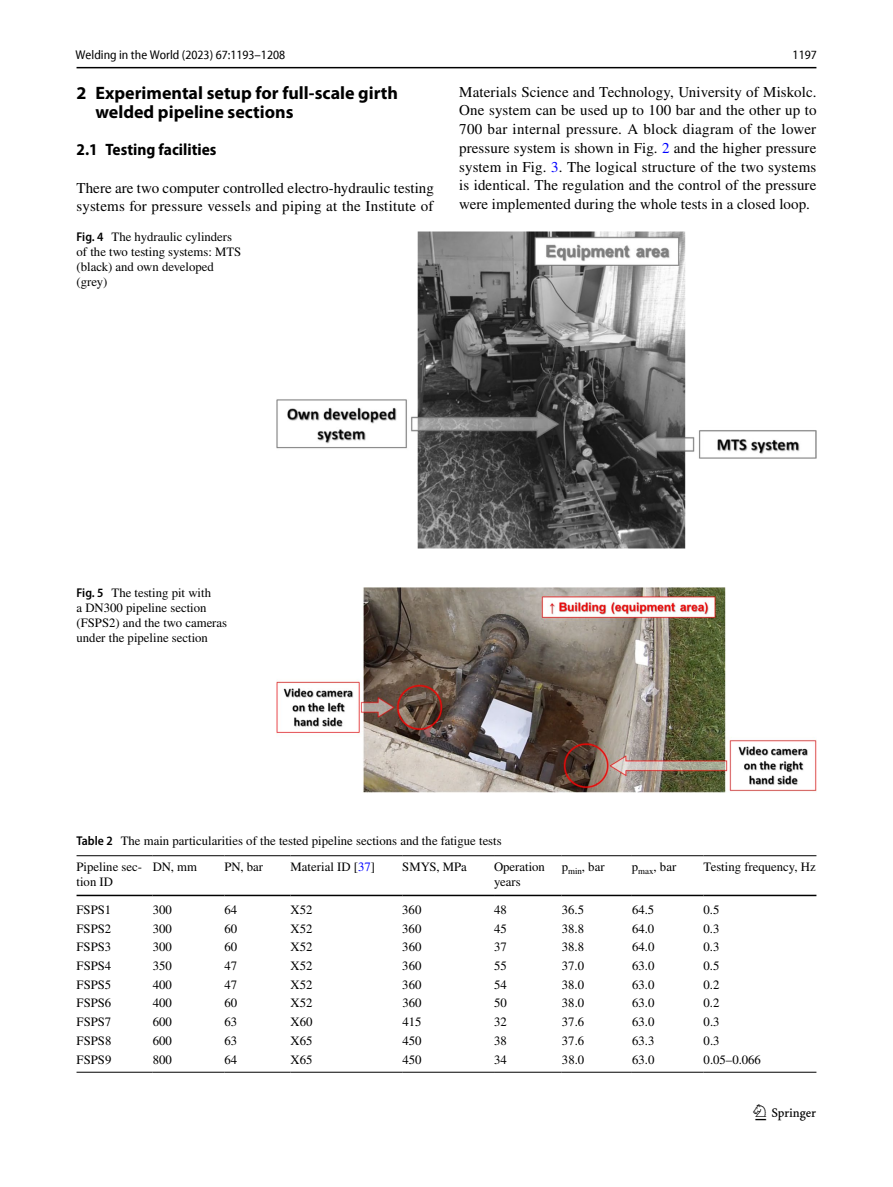
<style>
.page{position:relative;width:893px;height:1187px;background:#fff}
.page>*{position:absolute;margin:0;border:0;box-sizing:border-box;transform-origin:0 0}
.t1{font:22.5px "Springnew Regular 3";color:#000}
.t2{font:700 18px/18.8px "Myriad Pro";color:#000}
.t3{font:700 semi-condensed 16.5px "Myriad Pro";color:#000}
.t4{font:15px/18.8px "STIX";letter-spacing:.005em;color:#000}
.t5{font:12.75px/15px "STIX";color:#000}
.t6{font:semi-condensed 12.75px "Myriad Pro Unic";color:#000}
.s1{font-family:"Myriad Pro";font-weight:600;font-stretch:semi-condensed}
.s2{color:#00f}
</style>
<div class="page">
<hr style="left:77px;top:67px;width:739px;height:1px;background:#000">
<img style="left:276px;top:231px;width:540px;height:318px">
<img style="left:276px;top:587px;width:540px;height:205px">
<hr style="left:77px;top:855px;width:76px;height:1px;background:#000">
<hr style="left:77px;top:894px;width:76px;height:2px;background:#000">
<hr style="left:153px;top:855px;width:71px;height:1px;background:#000">
<hr style="left:153px;top:894px;width:71px;height:2px;background:#000">
<hr style="left:224px;top:855px;width:66px;height:1px;background:#000">
<hr style="left:224px;top:894px;width:66px;height:2px;background:#000">
<hr style="left:290px;top:855px;width:112px;height:1px;background:#000">
<hr style="left:290px;top:894px;width:112px;height:2px;background:#000">
<hr style="left:402px;top:855px;width:92px;height:1px;background:#000">
<hr style="left:402px;top:894px;width:92px;height:2px;background:#000">
<hr style="left:494px;top:855px;width:68px;height:1px;background:#000">
<hr style="left:494px;top:894px;width:68px;height:2px;background:#000">
<hr style="left:562px;top:855px;width:70px;height:1px;background:#000">
<hr style="left:562px;top:894px;width:70px;height:2px;background:#000">
<hr style="left:632px;top:855px;width:71px;height:1px;background:#000">
<hr style="left:632px;top:894px;width:71px;height:2px;background:#000">
<hr style="left:703px;top:855px;width:113px;height:1px;background:#000">
<hr style="left:703px;top:894px;width:113px;height:2px;background:#000">
<hr style="left:77px;top:1071px;width:76px;height:1px;background:#000">
<hr style="left:153px;top:1071px;width:71px;height:1px;background:#000">
<hr style="left:224px;top:1071px;width:66px;height:1px;background:#000">
<hr style="left:290px;top:1071px;width:112px;height:1px;background:#000">
<hr style="left:402px;top:1071px;width:92px;height:1px;background:#000">
<hr style="left:494px;top:1071px;width:68px;height:1px;background:#000">
<hr style="left:562px;top:1071px;width:70px;height:1px;background:#000">
<hr style="left:632px;top:1071px;width:71px;height:1px;background:#000">
<hr style="left:703px;top:1071px;width:113px;height:1px;background:#000">
<p class="t6" style="left:76px;top:50px;width:211px">Welding in the World (2023) 67:1193–1208</p>
<p class="t6" style="left:793px;top:50px;width:26px">1197</p>
<h2 class="t2" style="left:96px;top:83px;width:304px;text-indent:-19px">2 Experimental setup for full‑scale girth welded pipeline sections</h2>
<p class="t3" style="left:77px;top:140px;width:141px">2.1 Testing facilities</p>
<p class="t4" style="left:77px;top:179px;width:359px">There are two computer controlled electro-hydraulic testing systems for pressure vessels and piping at the Institute of</p>
<p class="t5" style="left:77px;top:230px;width:166px"><span class="s1">Fig. 4</span> The hydraulic cylinders of the two testing systems: MTS (black) and own developed (grey)</p>
<p class="t4" style="left:459px;top:83px;width:359px;text-align:justify">Materials Science and Technology, University of Miskolc.<br>One system can be used up to 100 bar and the other up to 700 bar internal pressure. A block diagram of the lower pressure system is shown in Fig. <span class="s2">2</span> and the higher pressure system in Fig. <span class="s2">3</span>. The logical structure of the two systems is identical. The regulation and the control of the pressure were implemented during the whole tests in a closed loop.</p>
<p class="t5" style="left:77px;top:585px;width:152px"><span class="s1">Fig. 5</span> The testing pit with<br>a DN300 pipeline section (FSPS2) and the two cameras under the pipeline section</p>
<p class="t5" style="left:77px;top:829px;width:427px;line-height:25.5px"><span class="s1">Table 2</span> The main particularities of the tested pipeline sections and the fatigue tests<br>Pipeline sec-</p>
<p class="t5" style="left:77px;top:874px;width:38px">tion ID</p>
<p class="t5" style="left:153px;top:859px;width:46px">DN, mm</p>
<p class="t5" style="left:224px;top:859px;width:40px">PN, bar</p>
<p class="t5" style="left:290px;top:859px;width:86px">Material ID [<span class="s2">37</span>]</p>
<p class="t5" style="left:402px;top:859px;width:66px">SMYS, MPa</p>
<p class="t5" style="left:494px;top:859px;width:52px">Operation years</p>
<p class="t5" style="left:562px;top:859px;width:44px">p<sub>min</sub>, bar</p>
<p class="t5" style="left:632px;top:859px;width:46px">p<sub>max</sub>, bar</p>
<p class="t5" style="left:703px;top:859px;width:114px">Testing frequency, Hz</p>
<p class="t5" style="left:77px;top:902px;width:36px">FSPS1</p>
<p class="t5" style="left:153px;top:902px;width:21px">300</p>
<p class="t5" style="left:224px;top:902px;width:14px">64</p>
<p class="t5" style="left:290px;top:902px;width:23px">X52</p>
<p class="t5" style="left:402px;top:902px;width:21px">360</p>
<p class="t5" style="left:494px;top:902px;width:14px">48</p>
<p class="t5" style="left:562px;top:902px;width:24px">36.5</p>
<p class="t5" style="left:632px;top:902px;width:24px">64.5</p>
<p class="t5" style="left:703px;top:902px;width:17px">0.5</p>
<p class="t5" style="left:77px;top:921px;width:36px">FSPS2</p>
<p class="t5" style="left:153px;top:921px;width:21px">300</p>
<p class="t5" style="left:224px;top:921px;width:14px">60</p>
<p class="t5" style="left:290px;top:921px;width:23px">X52</p>
<p class="t5" style="left:402px;top:921px;width:21px">360</p>
<p class="t5" style="left:494px;top:921px;width:14px">45</p>
<p class="t5" style="left:562px;top:921px;width:24px">38.8</p>
<p class="t5" style="left:632px;top:921px;width:24px">64.0</p>
<p class="t5" style="left:703px;top:921px;width:17px">0.3</p>
<p class="t5" style="left:77px;top:940px;width:36px">FSPS3</p>
<p class="t5" style="left:153px;top:940px;width:21px">300</p>
<p class="t5" style="left:224px;top:940px;width:14px">60</p>
<p class="t5" style="left:290px;top:940px;width:23px">X52</p>
<p class="t5" style="left:402px;top:940px;width:21px">360</p>
<p class="t5" style="left:494px;top:940px;width:14px">37</p>
<p class="t5" style="left:562px;top:940px;width:24px">38.8</p>
<p class="t5" style="left:632px;top:940px;width:24px">64.0</p>
<p class="t5" style="left:704px;top:940px;width:17px">0.3</p>
<p class="t5" style="left:77px;top:958px;width:36px">FSPS4</p>
<p class="t5" style="left:153px;top:958px;width:21px">350</p>
<p class="t5" style="left:224px;top:958px;width:14px">47</p>
<p class="t5" style="left:291px;top:958px;width:23px">X52</p>
<p class="t5" style="left:402px;top:958px;width:21px">360</p>
<p class="t5" style="left:494px;top:958px;width:14px">55</p>
<p class="t5" style="left:562px;top:958px;width:24px">37.0</p>
<p class="t5" style="left:632px;top:958px;width:24px">63.0</p>
<p class="t5" style="left:704px;top:958px;width:17px">0.5</p>
<p class="t5" style="left:77px;top:977px;width:36px">FSPS5</p>
<p class="t5" style="left:153px;top:977px;width:21px">400</p>
<p class="t5" style="left:224px;top:977px;width:14px">47</p>
<p class="t5" style="left:291px;top:977px;width:23px">X52</p>
<p class="t5" style="left:402px;top:977px;width:21px">360</p>
<p class="t5" style="left:494px;top:977px;width:14px">54</p>
<p class="t5" style="left:562px;top:977px;width:24px">38.0</p>
<p class="t5" style="left:632px;top:977px;width:24px">63.0</p>
<p class="t5" style="left:704px;top:977px;width:17px">0.2</p>
<p class="t5" style="left:77px;top:996px;width:36px">FSPS6</p>
<p class="t5" style="left:153px;top:996px;width:21px">400</p>
<p class="t5" style="left:224px;top:996px;width:14px">60</p>
<p class="t5" style="left:291px;top:996px;width:23px">X52</p>
<p class="t5" style="left:402px;top:996px;width:21px">360</p>
<p class="t5" style="left:494px;top:996px;width:14px">50</p>
<p class="t5" style="left:562px;top:996px;width:24px">38.0</p>
<p class="t5" style="left:632px;top:996px;width:24px">63.0</p>
<p class="t5" style="left:704px;top:996px;width:17px">0.2</p>
<p class="t5" style="left:77px;top:1015px;width:36px">FSPS7</p>
<p class="t5" style="left:153px;top:1015px;width:21px">600</p>
<p class="t5" style="left:224px;top:1015px;width:14px">63</p>
<p class="t5" style="left:291px;top:1015px;width:23px">X60</p>
<p class="t5" style="left:402px;top:1015px;width:21px">415</p>
<p class="t5" style="left:494px;top:1015px;width:14px">32</p>
<p class="t5" style="left:562px;top:1015px;width:24px">37.6</p>
<p class="t5" style="left:632px;top:1015px;width:24px">63.0</p>
<p class="t5" style="left:704px;top:1015px;width:17px">0.3</p>
<p class="t5" style="left:77px;top:1033px;width:36px">FSPS8</p>
<p class="t5" style="left:153px;top:1033px;width:21px">600</p>
<p class="t5" style="left:224px;top:1033px;width:14px">63</p>
<p class="t5" style="left:291px;top:1033px;width:23px">X65</p>
<p class="t5" style="left:402px;top:1033px;width:21px">450</p>
<p class="t5" style="left:494px;top:1033px;width:14px">38</p>
<p class="t5" style="left:562px;top:1033px;width:24px">37.6</p>
<p class="t5" style="left:632px;top:1033px;width:24px">63.3</p>
<p class="t5" style="left:704px;top:1033px;width:17px">0.3</p>
<p class="t5" style="left:77px;top:1052px;width:36px">FSPS9</p>
<p class="t5" style="left:153px;top:1052px;width:21px">800</p>
<p class="t5" style="left:225px;top:1052px;width:14px">64</p>
<p class="t5" style="left:291px;top:1052px;width:23px">X65</p>
<p class="t5" style="left:402px;top:1052px;width:21px">450</p>
<p class="t5" style="left:494px;top:1052px;width:14px">34</p>
<p class="t5" style="left:562px;top:1052px;width:24px">38.0</p>
<p class="t5" style="left:632px;top:1052px;width:24px">63.0</p>
<p class="t5" style="left:704px;top:1052px;width:59px">0.05–0.066</p>
<h1 class="t1" style="left:755px;top:1104px;width:62px">1 3</h1>
</div>
